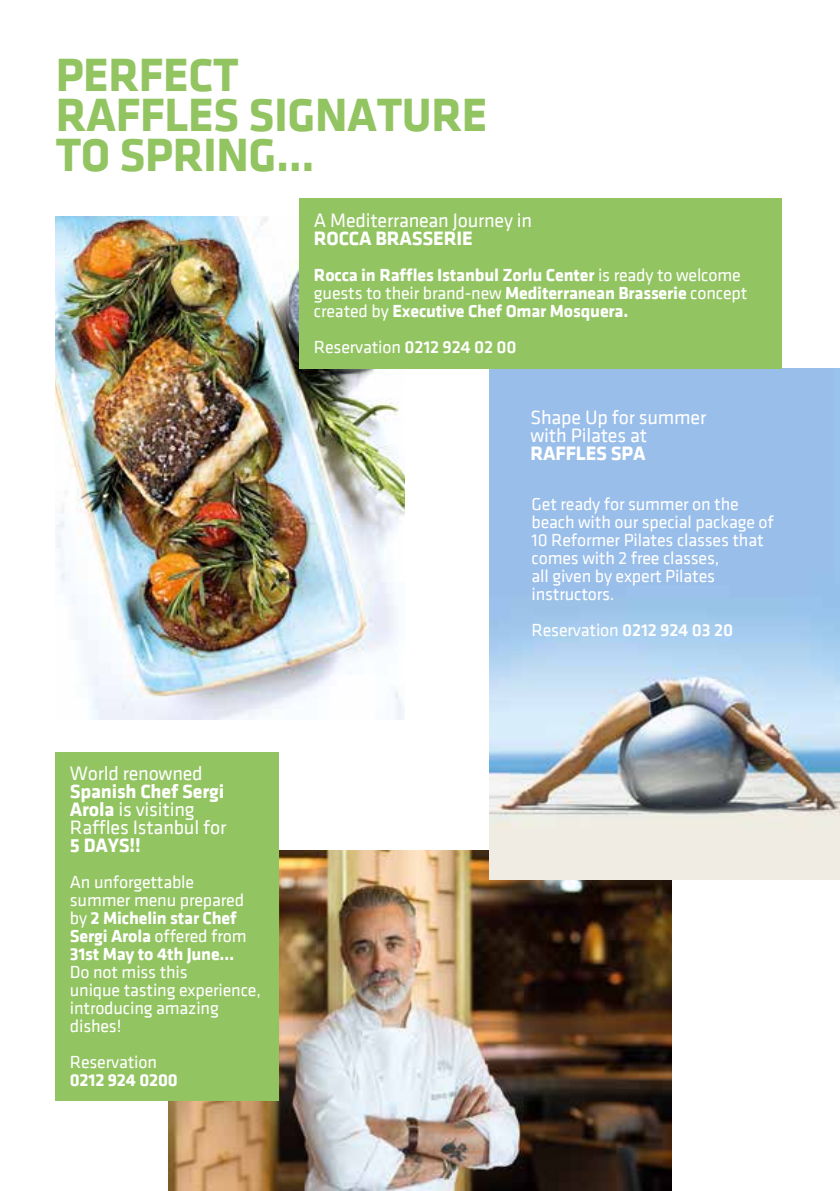
<style>
.page{position:relative;width:840px;height:1191px;background:#fff}
.page>*{position:absolute;margin:0;border:0;box-sizing:border-box;transform-origin:0 0}
.t1{font:700 48px/40px "Klavika Dot";letter-spacing:-.01em;color:#93c462}
.t2{font:20px/18px "Klavika Dot";letter-spacing:-.01em;color:#fff}
.t3{font:700 20px "Klavika Dot";letter-spacing:-.01em;color:#fff}
.t4{font:18px/18px "Klavika Dot";letter-spacing:-.01em;color:#fff}
.t5{font:700 18px/18px "Klavika Dot";letter-spacing:-.01em;color:#fff}
.s1{font-weight:400}
.s2{font-weight:500}
.s3{font-weight:700}
</style>
<div class="page">
<img style="left:168px;top:850px;width:503px;height:341px">
<img style="left:56px;top:216px;width:348px;height:503px">
<div style="left:56px;top:752px;width:223px;height:348px;background:#93c462"></div>
<img style="left:489px;top:369px;width:350px;height:510px">
<div style="left:299px;top:198px;width:482px;height:171px;background:#93c462"></div>
<h1 class="t1" style="left:56px;top:55px;width:433px">PERFECT<br>RAFFLES SIGNATURE<br>TO SPRING...</h1>
<p class="t2" style="left:314px;top:211px;width:220px">A Mediterranean Journey in</p>
<p class="t3" style="left:314px;top:227px;width:160px">ROCCA BRASSERIE</p>
<p class="t5" style="left:314px;top:266px;width:434px">Rocca in Raffles Istanbul Zorlu Center <span class="s1">is ready to welcome guests to their brand-new</span> Mediterranean Brasserie <span class="s1">concept created by</span> Executive Chef Omar Mosquera.</p>
<p class="t4" style="left:314px;top:338px;width:204px">Reservation <span class="s2">0212 924 02 00</span></p>
<p class="t2" style="left:70px;top:765px;width:134px">World renowned</p>
<p class="t2" style="left:70px;top:783px;width:158px"><span class="s3">Spanish Chef Sergi<br>Arola</span> is visiting<br>Raffles Istanbul for</p>
<p class="t3" style="left:70px;top:834px;width:72px">5 DAYS!!</p>
<p class="t4" style="left:70px;top:873px;width:178px">An unforgettable summer menu prepared by <span class="s3">2 Michelin star Chef<br>Sergi Arola</span> offered from<br><span class="s3">31st May to 4th June…</span></p>
<p class="t4" style="left:70px;top:963px;width:192px">Do not miss this<br>unique tasting experience, introducing amazing dishes!</p>
<p class="t4" style="left:70px;top:1053px;width:89px">Reservation</p>
<p class="t5" style="left:70px;top:1071px;width:109px">0212 924 0200</p>
<p class="t2" style="left:530px;top:408px;width:177px">Shape Up for summer with Pilates at</p>
<p class="t3" style="left:530px;top:442px;width:116px">RAFFLES SPA</p>
<p class="t4" style="left:531px;top:495px;width:243px">Get ready for summer on the beach with our special package of<br>10 Reformer Pilates classes that comes with 2 free classes,<br>all given by expert Pilates instructors.</p>
<p class="t4" style="left:531px;top:621px;width:203px">Reservation <span class="s2">0212 924 03 20</span></p>
</div>
